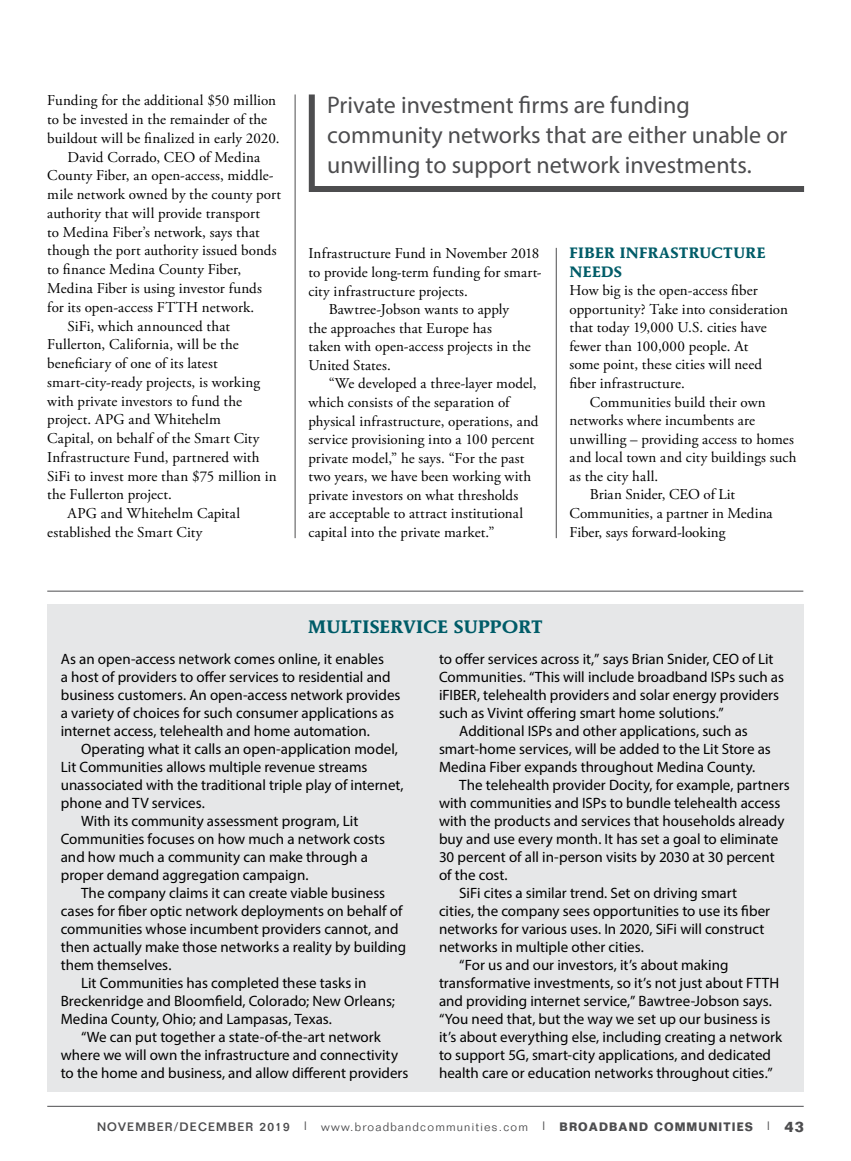
<style>
.page{position:relative;width:851px;height:1161px;background:#fff}
.page>*{position:absolute;margin:0;border:0;box-sizing:border-box;transform-origin:0 0}
.t1{font:24px/30px "Myriad Pro";color:#4d4d4f}
.t2{font:700 18px "AT Mendoza Roman";letter-spacing:.005em;color:#005c68}
.t3{font:15px/18px "Myriad Pro";color:#000}
.t4{font:15px/18.6px "Adobe Garamond Pro";letter-spacing:.01em;color:#000}
.t5{font:700 15px/18.6px "AT Mendoza Roman";letter-spacing:.02em;color:#005c68}
.t6{font:300 12px "Folio";letter-spacing:.1em;color:#4d4d4f}
.s1{font-weight:500}
.s2{font-weight:700}
.s3{font-weight:700;font-size:15px}
</style>
<div class="page">
<hr style="left:47px;top:1106px;width:756px;height:1px;background:#4d4d4f">
<hr style="left:295px;top:94px;width:1px;height:444px;background:#4d4d4f">
<hr style="left:556px;top:248px;width:1px;height:290px;background:#4d4d4f">
<div style="left:47px;top:605px;width:756px;height:487px;background:#e6e7e8"></div>
<hr style="left:47px;top:591px;width:756px;height:1px;background:#4d4d4f">
<svg style="left:308px;top:94px;width:497px;height:98px"></svg>
<p class="t4" style="left:47px;top:92px;width:230px">Funding for the additional $50 million</p>
<p class="t4" style="left:47px;top:111px;width:221px">to be invested in the remainder of the</p>
<p class="t4" style="left:47px;top:129px;width:234px">buildout will be finalized in early 2020.</p>
<p class="t4" style="left:68px;top:148px;width:194px">David Corrado, CEO of Medina</p>
<p class="t4" style="left:47px;top:167px;width:228px">County Fiber, an open-access, middle-</p>
<p class="t4" style="left:47px;top:186px;width:235px">mile network owned by the county port</p>
<p class="t4" style="left:47px;top:204px;width:214px">authority that will provide transport</p>
<p class="t4" style="left:47px;top:223px;width:214px">to Medina Fiber’s network, says that</p>
<p class="t4" style="left:47px;top:242px;width:231px">though the port authority issued bonds</p>
<p class="t4" style="left:47px;top:261px;width:195px">to finance Medina County Fiber,</p>
<p class="t4" style="left:47px;top:280px;width:216px">Medina Fiber is using investor funds</p>
<p class="t4" style="left:47px;top:298px;width:208px">for its open-access FTTH network.</p>
<p class="t4" style="left:68px;top:317px;width:164px">SiFi, which announced that</p>
<p class="t4" style="left:47px;top:336px;width:193px">Fullerton, California, will be the</p>
<p class="t4" style="left:47px;top:355px;width:172px">beneficiary of one of its latest</p>
<p class="t4" style="left:47px;top:373px;width:214px">smart-city-ready projects, is working</p>
<p class="t4" style="left:47px;top:392px;width:196px">with private investors to fund the</p>
<p class="t4" style="left:47px;top:411px;width:175px">project. APG and Whitehelm</p>
<p class="t4" style="left:47px;top:430px;width:214px">Capital, on behalf of the Smart City</p>
<p class="t4" style="left:47px;top:448px;width:214px">Infrastructure Fund, partnered with</p>
<p class="t4" style="left:47px;top:467px;width:231px">SiFi to invest more than $75 million in</p>
<p class="t4" style="left:47px;top:486px;width:126px">the Fullerton project.</p>
<p class="t4" style="left:68px;top:505px;width:174px">APG and Whitehelm Capital</p>
<p class="t4" style="left:47px;top:523px;width:157px">established the Smart City</p>
<h1 class="t1" style="left:327px;top:89px;width:461px">Private investment firms are funding community networks that are either unable or unwilling to support network investments.</h1>
<p class="t4" style="left:308px;top:245px;width:232px">Infrastructure Fund in November 2018</p>
<p class="t4" style="left:308px;top:263px;width:235px">to provide long-term funding for smart-</p>
<p class="t4" style="left:308px;top:282px;width:161px">city infrastructure projects.</p>
<p class="t4" style="left:328px;top:301px;width:182px">Bawtree-Jobson wants to apply</p>
<p class="t4" style="left:308px;top:319px;width:185px">the approaches that Europe has</p>
<p class="t4" style="left:308px;top:338px;width:224px">taken with open-access projects in the</p>
<p class="t4" style="left:308px;top:356px;width:84px">United States.</p>
<p class="t4" style="left:328px;top:375px;width:209px">“We developed a three-layer model,</p>
<p class="t4" style="left:308px;top:393px;width:203px">which consists of the separation of</p>
<p class="t4" style="left:308px;top:412px;width:232px">physical infrastructure, operations, and</p>
<p class="t4" style="left:308px;top:431px;width:227px">service provisioning into a 100 percent</p>
<p class="t4" style="left:308px;top:449px;width:217px">private model,” he says. “For the past</p>
<p class="t4" style="left:308px;top:468px;width:224px">two years, we have been working with</p>
<p class="t4" style="left:308px;top:486px;width:211px">private investors on what thresholds</p>
<p class="t4" style="left:308px;top:505px;width:216px">are acceptable to attract institutional</p>
<p class="t4" style="left:308px;top:523px;width:187px">capital into the private market.”</p>
<p class="t5" style="left:569px;top:243px;width:198px">FIBER INFRASTRUCTURE<br>NEEDS</p>
<p class="t4" style="left:569px;top:282px;width:220px">How big is the open-access fiber opportunity? Take into consideration that today 19,000 U.S. cities have fewer than 100,000 people. At<br>some point, these cities will need fiber infrastructure.</p>
<p class="t4" style="left:589px;top:393px;width:177px">Communities build their own</p>
<p class="t4" style="left:569px;top:412px;width:187px">networks where incumbents are</p>
<p class="t4" style="left:569px;top:430px;width:226px">unwilling – providing access to homes</p>
<p class="t4" style="left:569px;top:449px;width:228px">and local town and city buildings such</p>
<p class="t4" style="left:569px;top:467px;width:90px">as the city hall.</p>
<p class="t4" style="left:589px;top:486px;width:147px">Brian Snider, CEO of Lit</p>
<p class="t4" style="left:569px;top:504px;width:204px">Communities, a partner in Medina</p>
<p class="t4" style="left:569px;top:523px;width:157px">Fiber, says forward-looking</p>
<p class="t2" style="left:308px;top:615px;width:236px">MULTISERVICE SUPPORT</p>
<p class="t3" style="left:61px;top:650px;width:341px">As an open-access network comes online, it enables<br>a host of providers to offer services to residential and business customers. An open-access network provides a variety of choices for such consumer applications as internet access, telehealth and home automation.</p>
<p class="t3" style="left:81px;top:740px;width:318px">Operating what it calls an open-application model,</p>
<p class="t3" style="left:61px;top:758px;width:308px">Lit Communities allows multiple revenue streams</p>
<p class="t3" style="left:61px;top:776px;width:344px">unassociated with the traditional triple play of internet,</p>
<p class="t3" style="left:61px;top:794px;width:145px">phone and TV services.</p>
<p class="t3" style="left:81px;top:812px;width:279px">With its community assessment program, Lit</p>
<p class="t3" style="left:61px;top:830px;width:326px">Communities focuses on how much a network costs</p>
<p class="t3" style="left:61px;top:848px;width:309px">and how much a community can make through a</p>
<p class="t3" style="left:61px;top:866px;width:249px">proper demand aggregation campaign.</p>
<p class="t3" style="left:81px;top:884px;width:305px">The company claims it can create viable business</p>
<p class="t3" style="left:61px;top:902px;width:343px">cases for fiber optic network deployments on behalf of</p>
<p class="t3" style="left:61px;top:920px;width:339px">communities whose incumbent providers cannot, and</p>
<p class="t3" style="left:61px;top:938px;width:347px">then actually make those networks a reality by building</p>
<p class="t3" style="left:61px;top:956px;width:112px">them themselves.</p>
<p class="t3" style="left:81px;top:974px;width:287px">Lit Communities has completed these tasks in</p>
<p class="t3" style="left:61px;top:992px;width:335px">Breckenridge and Bloomfield, Colorado; New Orleans;</p>
<p class="t3" style="left:61px;top:1010px;width:273px">Medina County, Ohio; and Lampasas, Texas.</p>
<p class="t3" style="left:81px;top:1028px;width:301px">“We can put together a state-of-the-art network</p>
<p class="t3" style="left:61px;top:1046px;width:339px">where we will own the infrastructure and connectivity</p>
<p class="t3" style="left:61px;top:1064px;width:349px">to the home and business, and allow different providers</p>
<p class="t3" style="left:439px;top:650px;width:336px">to offer services across it,” says Brian Snider, CEO of Lit</p>
<p class="t3" style="left:439px;top:668px;width:346px">Communities. “This will include broadband ISPs such as</p>
<p class="t3" style="left:439px;top:686px;width:342px">iFIBER, telehealth providers and solar energy providers</p>
<p class="t3" style="left:439px;top:704px;width:286px">such as Vivint offering smart home solutions.”</p>
<p class="t3" style="left:459px;top:722px;width:290px">Additional ISPs and other applications, such as</p>
<p class="t3" style="left:439px;top:740px;width:333px">smart-home services, will be added to the Lit Store as</p>
<p class="t3" style="left:439px;top:758px;width:318px">Medina Fiber expands throughout Medina County.</p>
<p class="t3" style="left:459px;top:776px;width:332px">The telehealth provider Docity, for example, partners</p>
<p class="t3" style="left:439px;top:794px;width:343px">with communities and ISPs to bundle telehealth access</p>
<p class="t3" style="left:439px;top:812px;width:347px">with the products and services that households already</p>
<p class="t3" style="left:439px;top:830px;width:341px">buy and use every month. It has set a goal to eliminate</p>
<p class="t3" style="left:439px;top:848px;width:337px">30 percent of all in-person visits by 2030 at 30 percent</p>
<p class="t3" style="left:439px;top:866px;width:70px">of the cost.</p>
<p class="t3" style="left:459px;top:884px;width:279px">SiFi cites a similar trend. Set on driving smart</p>
<p class="t3" style="left:439px;top:902px;width:332px">cities, the company sees opportunities to use its fiber</p>
<p class="t3" style="left:439px;top:920px;width:327px">networks for various uses. In 2020, SiFi will construct</p>
<p class="t3" style="left:439px;top:938px;width:206px">networks in multiple other cities.</p>
<p class="t3" style="left:459px;top:956px;width:270px">“For us and our investors, it’s about making</p>
<p class="t3" style="left:439px;top:974px;width:342px">transformative investments, so it’s not just about FTTH</p>
<p class="t3" style="left:439px;top:992px;width:334px">and providing internet service,” Bawtree-Jobson says.</p>
<p class="t3" style="left:439px;top:1010px;width:333px">“You need that, but the way we set up our business is</p>
<p class="t3" style="left:439px;top:1028px;width:344px">it’s about everything else, including creating a network</p>
<p class="t3" style="left:439px;top:1046px;width:333px">to support 5G, smart-city applications, and dedicated</p>
<p class="t3" style="left:439px;top:1064px;width:335px">health care or education networks throughout cities.”</p>
<p class="t6" style="left:97px;top:1120px;width:708px"><span class="s1">NOVEMBER/DECEMBER 2019 |</span> www.broadbandcommunities.com <span class="s1">|</span> <span class="s2">BROADBAND COMMUNITIES</span> <span class="s1">|</span> <span class="s3">43</span></p>
</div>
